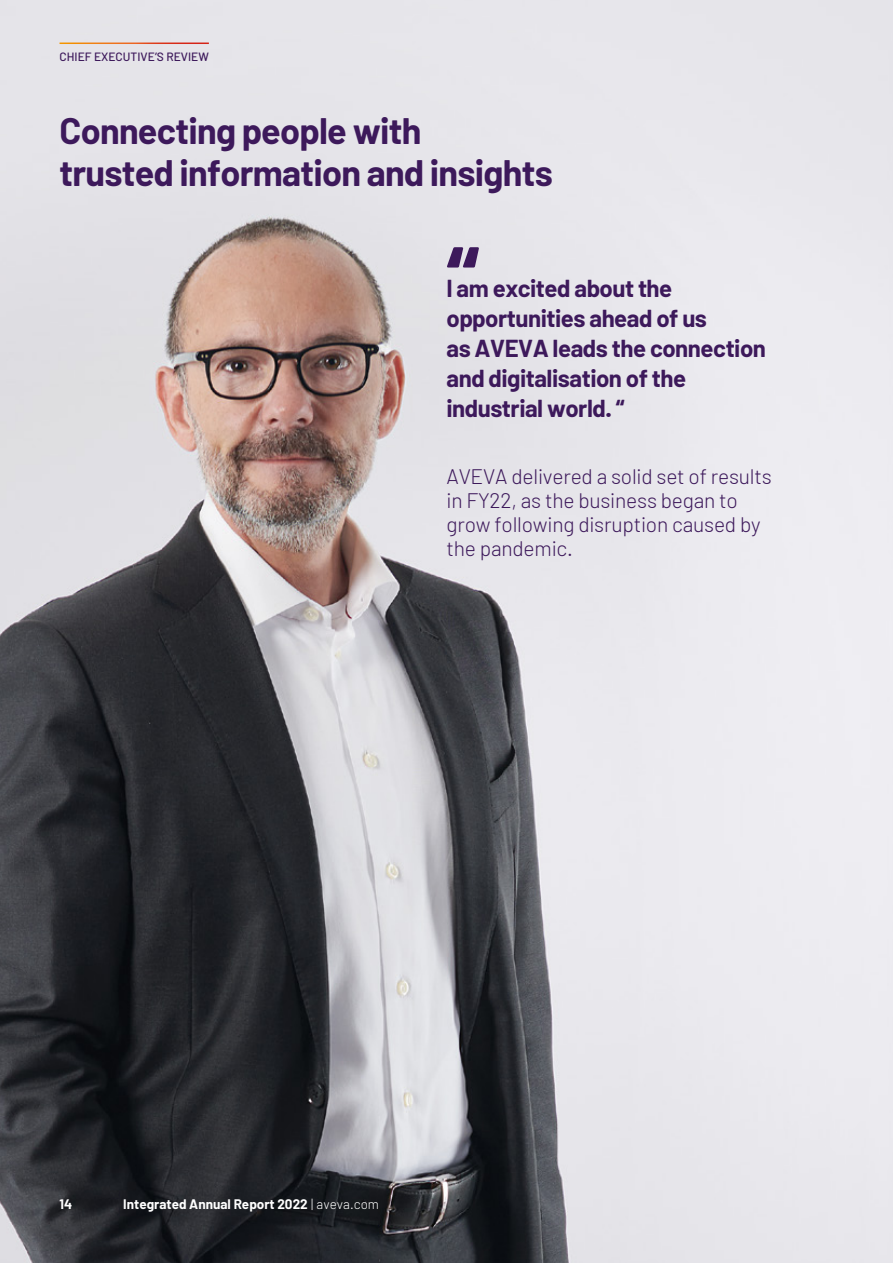
<style>
.page{position:relative;width:893px;height:1263px;background:#fff}
.page>*{position:absolute;margin:0;border:0;box-sizing:border-box;transform-origin:0 0}
.t1{font:700 90px "Barlow";color:#3d195b}
.t2{font:700 36px/42px "Barlow";letter-spacing:-.02em;color:#3d195b}
.t3{font:700 24px/30px "Barlow";letter-spacing:-.02em;color:#3d195b}
.t4{font:300 21px/24px "Barlow";letter-spacing:-.01em;color:#3d195b}
.t5{font:700 13.5px "Barlow";color:#fff}
.t6{font:500 12px "Barlow";color:#3d195b}
.s1{font-weight:300}
</style>
<div class="page">
<img style="left:0;top:0;width:893px;height:1263px">
<hr style="left:60px;top:43px;width:149px;height:1px;background:#fff">
<p class="t6" style="left:60px;top:49px;width:151px">CHIEF EXECUTIVE’S REVIEW</p>
<h2 class="t2" style="left:60px;top:110px;width:495px">Connecting people with<br>trusted information and insights</h2>
<h1 class="t1" style="left:446px;top:222px;width:34px">“</h1>
<p class="t3" style="left:446px;top:274px;width:321px">I am excited about the opportunities ahead of us<br>as AVEVA leads the connection and digitalisation of the industrial world. “</p>
<p class="t4" style="left:446px;top:463px;width:327px">AVEVA delivered a solid set of results in FY22, as the business began to grow following disruption caused by the pandemic.</p>
<p class="t5" style="left:60px;top:1195px;width:14px">14</p>
<p class="t5" style="left:123px;top:1195px;width:257px">Integrated Annual Report 2022 <span class="s1">| aveva.com</span></p>
</div>
